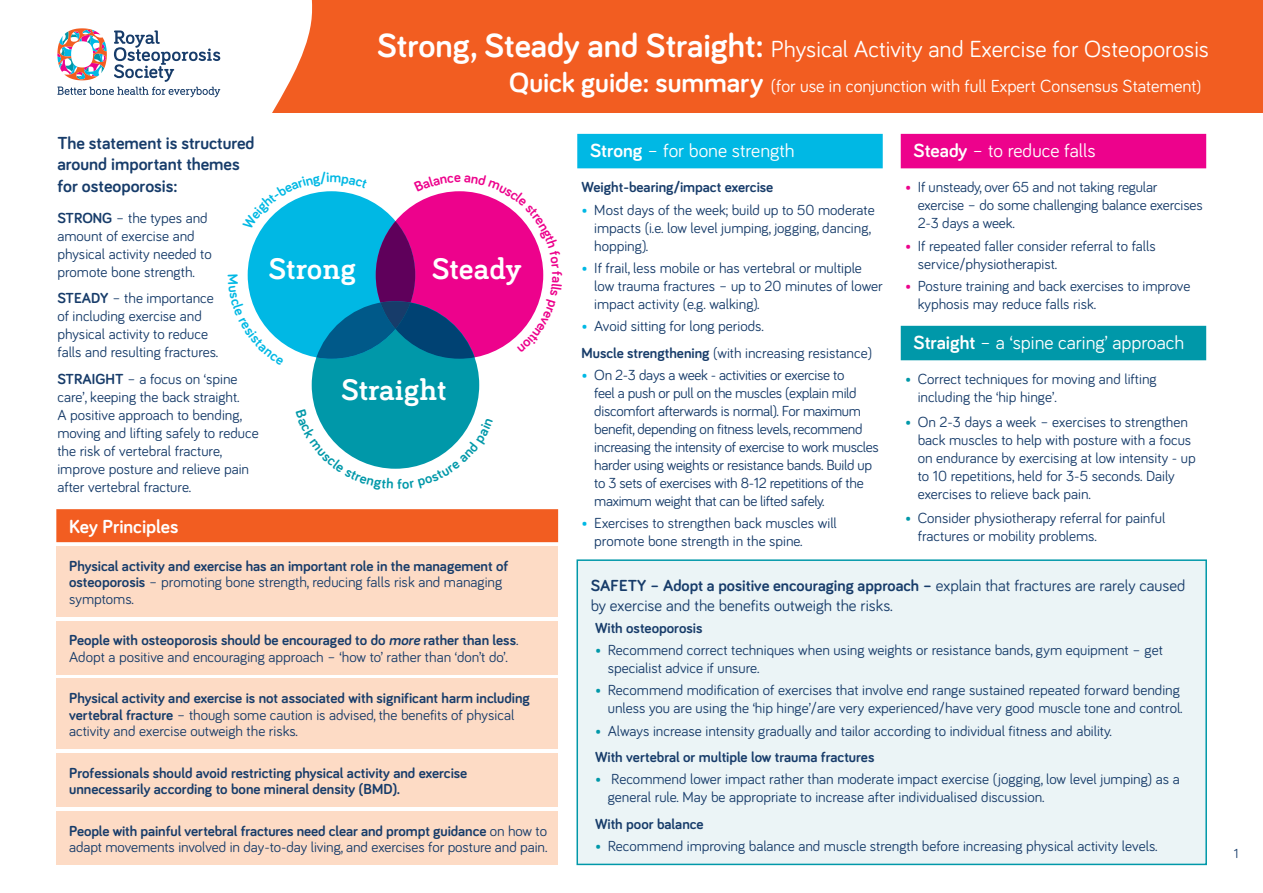
<style>
.page{position:relative;width:1263px;height:893px;background:#fff}
.page>*{position:absolute;margin:0;border:0;box-sizing:border-box;transform-origin:0 0}
.t1{font:700 30.6px "Bariol Serif";color:#fff}
.t2{font:24px "Bariol";color:#fff}
.Heading_2_-_dark_blu{font:19.5px "Bariol";color:#fff}
.Heading_2_-_dark_blu-2{font:700 19.5px "Bariol";color:#fff}
.t3{font:18px "Bariol";color:#fff}
.t4{font:700 18px/21.6px "Bariol";color:#173c6a}
.Inset_box_headings{font:16.5px/19.8px "Bariol";color:#173c6a}
.List_Paragraph{font:15px/18px "Bariol";color:#173c6a}
.Comment_Text{font:700 15px/16.5px "Bariol";color:#173c6a}
.List_Paragraph-2{font:15px/18px "Bariol";letter-spacing:-.02em;color:#173c6a}
.Comment_Text-2{font:15px/16.5px "Bariol";letter-spacing:-.005em;color:#173c6a}
.t5{font:13.5px "Bariol";color:#173c6a}
.s1{font-weight:700;font-size:34.5px}
.s2{font-weight:700;font-size:28.5px}
.s3{font-size:16.5px}
.s4{font-weight:700}
.s5{font-weight:700;color:#00b8e4}
.s6{font-weight:700;color:#ed028c}
.s7{font-weight:700;color:#0098a9}
.s8{font-weight:400}
.s9{font-weight:700;font-style:italic}
</style>
<div class="page">
<div style="left:224px;top:0;width:1039px;height:112px;background:#f25d21"></div>
<svg style="left:190px;top:0;width:123px;height:113px;fill:#fff"></svg>
<div style="left:56px;top:811px;width:502px;height:54px;background:#fddbc5"></div>
<div style="left:56px;top:753px;width:502px;height:54px;background:#fddbc5"></div>
<div style="left:56px;top:679px;width:502px;height:70px;background:#fddbc5"></div>
<div style="left:56px;top:621px;width:502px;height:53px;background:#fddbc5"></div>
<div style="left:56px;top:546px;width:502px;height:70px;background:#fddbc5"></div>
<div style="left:56px;top:509px;width:502px;height:33px;background:#f25d21"></div>
<div style="left:577px;top:134px;width:306px;height:34px;background:#00b8e4"></div>
<div style="left:901px;top:134px;width:305px;height:34px;background:#ed028c"></div>
<div style="left:901px;top:326px;width:305px;height:34px;background:#0098a9"></div>
<div style="left:312px;top:301px;width:167px;height:168px;background:#0098a9;border-radius:50%"></div>
<div style="left:577px;top:560px;width:629px;height:304px;background:#ebf4f6"></div>
<div style="left:576px;top:559px;width:631px;height:306px;border:2px solid #0098a9"></div>
<svg style="left:57px;top:28px;width:163px;height:69px"></svg>
<svg style="left:315px;top:409px;width:161px;height:60px"></svg>
<svg style="left:247px;top:191px;width:297px;height:174px"></svg>
<p class="t2" style="left:377px;top:33px;width:834px"><span class="s1">Strong, Steady and Straight:</span> Physical Activity and Exercise for Osteoporosis</p>
<p class="t3" style="left:509px;top:74px;width:693px"><span class="s2">Quick guide: summary</span> (for use in conjunction with full Expert Consensus Statement<span class="s3">)</span></p>
<p class="t4" style="left:57px;top:131px;width:199px">The statement is structured around important themes for osteoporosis:</p>
<p class="List_Paragraph" style="left:57px;top:208px;width:156px"><span class="s4">STRONG</span> – the types and amount of exercise and physical activity needed to promote bone strength.</p>
<p class="List_Paragraph" style="left:57px;top:288px;width:162px"><span class="s4">STEADY</span> – the importance of including exercise and physical activity to reduce falls and resulting fractures.</p>
<p class="List_Paragraph" style="left:57px;top:369px;width:203px"><span class="s4">STRAIGHT</span> – a focus on ‘spine care’, keeping the back straight.<br>A positive approach to bending, moving and lifting safely to reduce the risk of vertebral fracture, improve posture and relieve pain after vertebral fracture.</p>
<p class="Heading_2_-_dark_blu-2" style="left:69px;top:513px;width:111px">Key Principles</p>
<p class="t1" style="left:269px;top:247px;width:89px">Strong</p>
<p class="t1" style="left:432px;top:247px;width:91px">Steady</p>
<p class="t1" style="left:341px;top:368px;width:107px">Straight</p>
<p class="Heading_2_-_dark_blu" style="left:590px;top:137px;width:206px"><span class="s4">Strong</span> – for bone strength</p>
<p class="Comment_Text" style="left:581px;top:178px;width:193px">Weight-bearing/impact exercise</p>
<p class="List_Paragraph" style="left:594px;top:200px;width:282px;text-indent:-13px"><span class="s5">•</span> Most days of the week; build up to 50 moderate impacts (i.e. low level jumping, jogging, dancing, hopping).</p>
<p class="List_Paragraph" style="left:594px;top:258px;width:290px;text-indent:-13px"><span class="s5">•</span> If frail, less mobile or has vertebral or multiple low trauma fractures – up to 20 minutes of lower impact activity (e.g. walking).</p>
<p class="List_Paragraph" style="left:581px;top:316px;width:184px"><span class="s5">•</span> Avoid sitting for long periods.</p>
<p class="List_Paragraph" style="left:581px;top:343px;width:292px"><span class="s4">Muscle strengthening</span> (with increasing resistance)</p>
<p class="List_Paragraph-2" style="left:594px;top:365px;width:286px;text-indent:-13px"><span class="s5">•</span> On 2-3 days a week - activities or exercise to<br>feel a push or pull on the muscles (explain mild discomfort afterwards is normal). For maximum benefit, depending on fitness levels, recommend increasing the intensity of exercise to work muscles harder using weights or resistance bands. Build up to 3 sets of exercises with 8-12 repetitions of the maximum weight that can be lifted safely.</p>
<p class="List_Paragraph" style="left:594px;top:513px;width:244px;text-indent:-13px"><span class="s5">•</span> Exercises to strengthen back muscles will promote bone strength in the spine.</p>
<p class="Heading_2_-_dark_blu" style="left:913px;top:137px;width:184px"><span class="s4">Steady</span> – to reduce falls</p>
<p class="List_Paragraph" style="left:918px;top:177px;width:286px;text-indent:-13px"><span class="s6">•</span> If unsteady, over 65 and not taking regular exercise – do some challenging balance exercises<br>2-3 days a week.</p>
<p class="List_Paragraph" style="left:918px;top:236px;width:240px;text-indent:-13px"><span class="s6">•</span> If repeated faller consider referral to falls service/physiotherapist.</p>
<p class="List_Paragraph" style="left:918px;top:276px;width:274px;text-indent:-13px"><span class="s6">•</span> Posture training and back exercises to improve kyphosis may reduce falls risk.</p>
<p class="Heading_2_-_dark_blu" style="left:913px;top:329px;width:272px"><span class="s4">Straight</span> – a ‘spine caring’ approach</p>
<p class="List_Paragraph" style="left:918px;top:369px;width:240px;text-indent:-13px"><span class="s7">•</span> Correct techniques for moving and lifting including the ‘hip hinge’.</p>
<p class="List_Paragraph" style="left:918px;top:412px;width:279px;text-indent:-13px"><span class="s7">•</span> On 2-3 days a week – exercises to strengthen back muscles to help with posture with a focus on endurance by exercising at low intensity - up to 10 repetitions, held for 3-5 seconds. Daily exercises to relieve back pain.</p>
<p class="List_Paragraph" style="left:918px;top:508px;width:249px;text-indent:-13px"><span class="s7">•</span> Consider physiotherapy referral for painful fractures or mobility problems.</p>
<p class="Comment_Text" style="left:69px;top:557px;width:441px">Physical activity and exercise has an important role in the management of osteoporosis <span class="s8">– promoting bone strength, reducing falls risk and managing symptoms.</span></p>
<p class="Comment_Text-2" style="left:69px;top:631px;width:451px"><span class="s4">People with osteoporosis should be encouraged to do</span> <span class="s9">more</span> <span class="s4">rather than less</span>.<br>Adopt a positive and encouraging approach – ‘how to’ rather than ‘don’t do’.</p>
<p class="Comment_Text" style="left:69px;top:689px;width:462px">Physical activity and exercise is not associated with significant harm including vertebral fracture <span class="s8">– though some caution is advised, the benefits of physical activity and exercise outweigh the risks.</span></p>
<p class="Comment_Text" style="left:69px;top:764px;width:400px">Professionals should avoid restricting physical activity and exercise unnecessarily according to bone mineral density (BMD).</p>
<p class="Comment_Text-2" style="left:69px;top:822px;width:480px"><span class="s4">People with painful vertebral fractures need clear and prompt guidance</span> on how to adapt movements involved in day-to-day living, and exercises for posture and pain.</p>
<p class="Inset_box_headings" style="left:591px;top:575px;width:596px"><span class="s4">SAFETY – Adopt a positive encouraging approach –</span> explain that fractures are rarely caused by exercise and the benefits outweigh the risks.</p>
<p class="Comment_Text" style="left:595px;top:619px;width:109px">With osteoporosis</p>
<p class="List_Paragraph" style="left:608px;top:640px;width:557px;text-indent:-13px"><span class="s7">•</span> Recommend correct techniques when using weights or resistance bands, gym equipment – get specialist advice if unsure.</p>
<p class="List_Paragraph" style="left:595px;top:680px;width:589px;text-align:right"><span class="s7">•</span> Recommend modification of exercises that involve end range sustained repeated forward bending unless you are using the ‘hip hinge’/are very experienced/have very good muscle tone and control.</p>
<p class="List_Paragraph" style="left:595px;top:721px;width:518px"><span class="s7">•</span> Always increase intensity gradually and tailor according to individual fitness and ability.</p>
<p class="Comment_Text" style="left:595px;top:748px;width:281px">With vertebral or multiple low trauma fractures</p>
<p class="List_Paragraph" style="left:608px;top:769px;width:574px;text-indent:-13px"><span class="s7">•</span> Recommend lower impact rather than moderate impact exercise (jogging, low level jumping) as a general rule. May be appropriate to increase after individualised discussion.</p>
<p class="Comment_Text" style="left:595px;top:815px;width:110px">With poor balance</p>
<p class="List_Paragraph" style="left:595px;top:836px;width:564px"><span class="s7">•</span> Recommend improving balance and muscle strength before increasing physical activity levels.</p>
<p class="t5" style="left:1234px;top:845px;width:6px">1</p>
</div>
